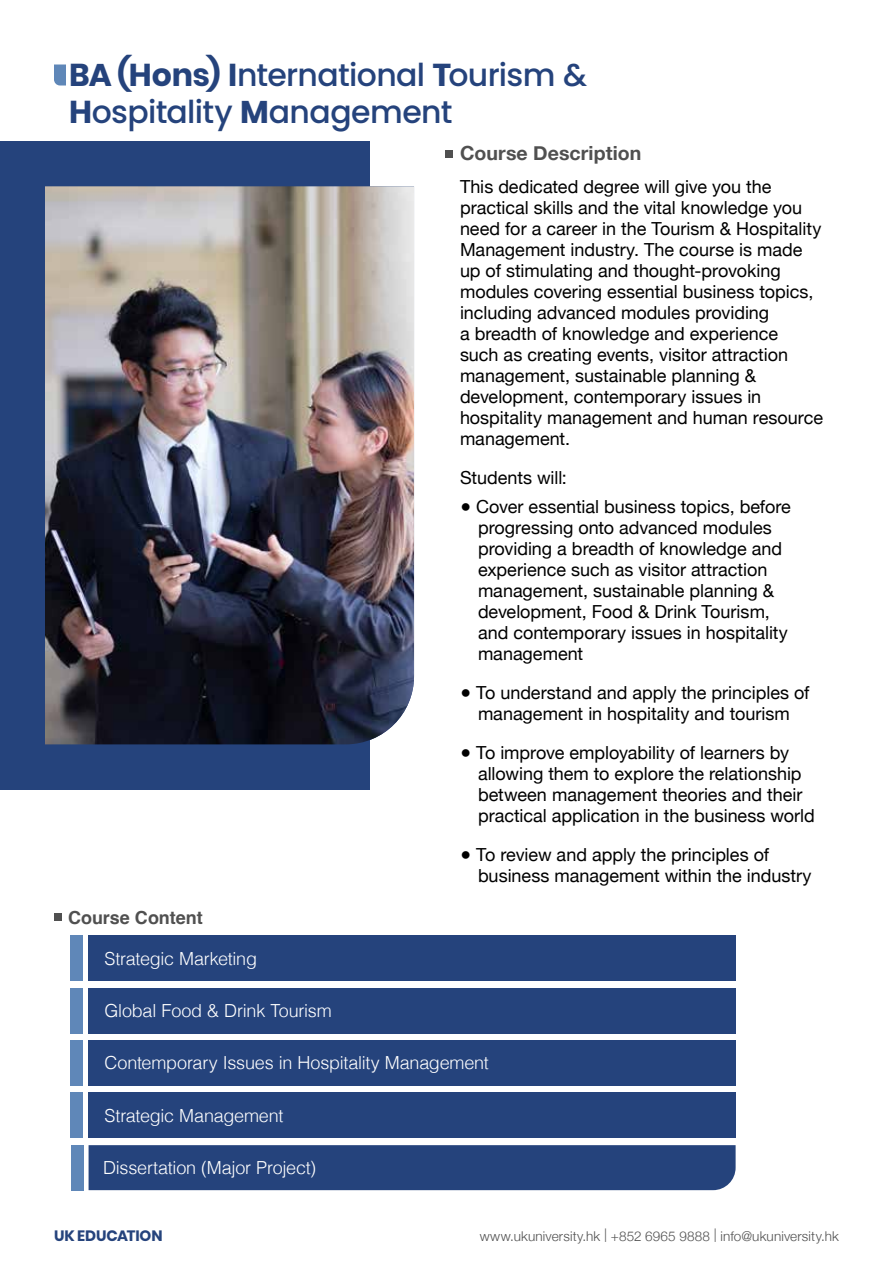
<style>
.page{position:relative;width:893px;height:1263px;background:#fff}
.page>*{position:absolute;margin:0;border:0;box-sizing:border-box;transform-origin:0 0}
.t1{font:500 31.5px/37.5px "Poppins";letter-spacing:-.02em;color:#25437c}
.t2{font:700 19.5px "Helvetica Neue";letter-spacing:.005em;color:#505050}
.t3{font:18px/21px "Helvetica Neue";color:#000}
.t4{font:300 18px "Helvetica";letter-spacing:-.01em;color:#fff}
.t5{font:700 18px "Helvetica";letter-spacing:-.005em;color:#505050}
.t6{font:700 15px "Poppins";letter-spacing:-.01em;color:#25437c}
.t7{font:300 13.5px "Helvetica Neue";letter-spacing:.01em;color:#505050}
.s1{font-weight:700}
</style>
<div class="page">
<svg style="left:54px;top:65px;width:12px;height:21px"></svg>
<div style="left:0;top:141px;width:369px;height:648px;background:#25437c"></div>
<img style="left:45px;top:186px;width:369px;height:558px">
<div style="left:445px;top:150px;width:7px;height:7px;background:#505050"></div>
<div style="left:88px;top:936px;width:647px;height:45px;background:#25437c"></div>
<div style="left:88px;top:988px;width:647px;height:45px;background:#25437c"></div>
<div style="left:88px;top:1040px;width:647px;height:45px;background:#25437c"></div>
<div style="left:70px;top:936px;width:12px;height:45px;background:#5f87b8"></div>
<div style="left:70px;top:1040px;width:12px;height:45px;background:#5f87b8"></div>
<div style="left:70px;top:988px;width:12px;height:45px;background:#5f87b8"></div>
<div style="left:54px;top:913px;width:8px;height:7px;background:#505050"></div>
<div style="left:89px;top:1145px;width:647px;height:45px;background:#25437c"></div>
<div style="left:88px;top:1093px;width:647px;height:45px;background:#25437c"></div>
<div style="left:70px;top:1093px;width:12px;height:45px;background:#5f87b8"></div>
<div style="left:71px;top:1145px;width:12px;height:45px;background:#5f87b8"></div>
<h1 class="t1" style="left:69px;top:56px;width:519px"><span class="s1">BA (Hons) I</span>nternational <span class="s1">T</span>ourism &amp;<br><span class="s1">H</span>ospitality <span class="s1">M</span>anagement</h1>
<p class="t2" style="left:460px;top:138px;width:183px">Course Description</p>
<p class="t3" style="left:460px;top:177px;width:365px">This dedicated degree will give you the practical skills and the vital knowledge you need for a career in the Tourism &amp; Hospitality Management industry. The course is made up of stimulating and thought-provoking modules covering essential business topics, including advanced modules providing<br>a breadth of knowledge and experience<br>such as creating events, visitor attraction management, sustainable planning &amp; development, contemporary issues in hospitality management and human resource management.</p>
<p class="t3" style="left:460px;top:468px;width:108px">Students will:</p>
<p class="t3" style="left:478px;top:497px;width:314px;text-indent:-18px">● Cover essential business topics, before progressing onto advanced modules providing a breadth of knowledge and experience such as visitor attraction management, sustainable planning &amp; development, Food &amp; Drink Tourism, and contemporary issues in hospitality management</p>
<p class="t3" style="left:460px;top:683px;width:351px;text-align:center">● To understand and apply the principles of management in hospitality and tourism</p>
<p class="t3" style="left:478px;top:743px;width:338px;text-indent:-18px">● To improve employability of learners by allowing them to explore the relationship between management theories and their practical application in the business world</p>
<p class="t3" style="left:478px;top:845px;width:335px;text-indent:-18px">● To review and apply the principles of business management within the industry</p>
<p class="t5" style="left:68px;top:906px;width:136px">Course Content</p>
<p class="t4" style="left:104px;top:943px;width:154px">Strategic Marketing</p>
<p class="t4" style="left:104px;top:995px;width:229px">Global Food &amp; Drink Tourism</p>
<p class="t4" style="left:105px;top:1048px;width:386px">Contemporary Issues in Hospitality Management</p>
<p class="t4" style="left:105px;top:1100px;width:180px">Strategic Management</p>
<p class="t4" style="left:103px;top:1152px;width:214px">Dissertation (Major Project)</p>
<p class="t6" style="left:54px;top:1227px;width:110px">UK EDUCATION</p>
<p class="t7" style="left:480px;top:1225px;width:361px">www.ukuniversity.hk | +852 6965 9888 | info@ukuniversity.hk</p>
</div>
